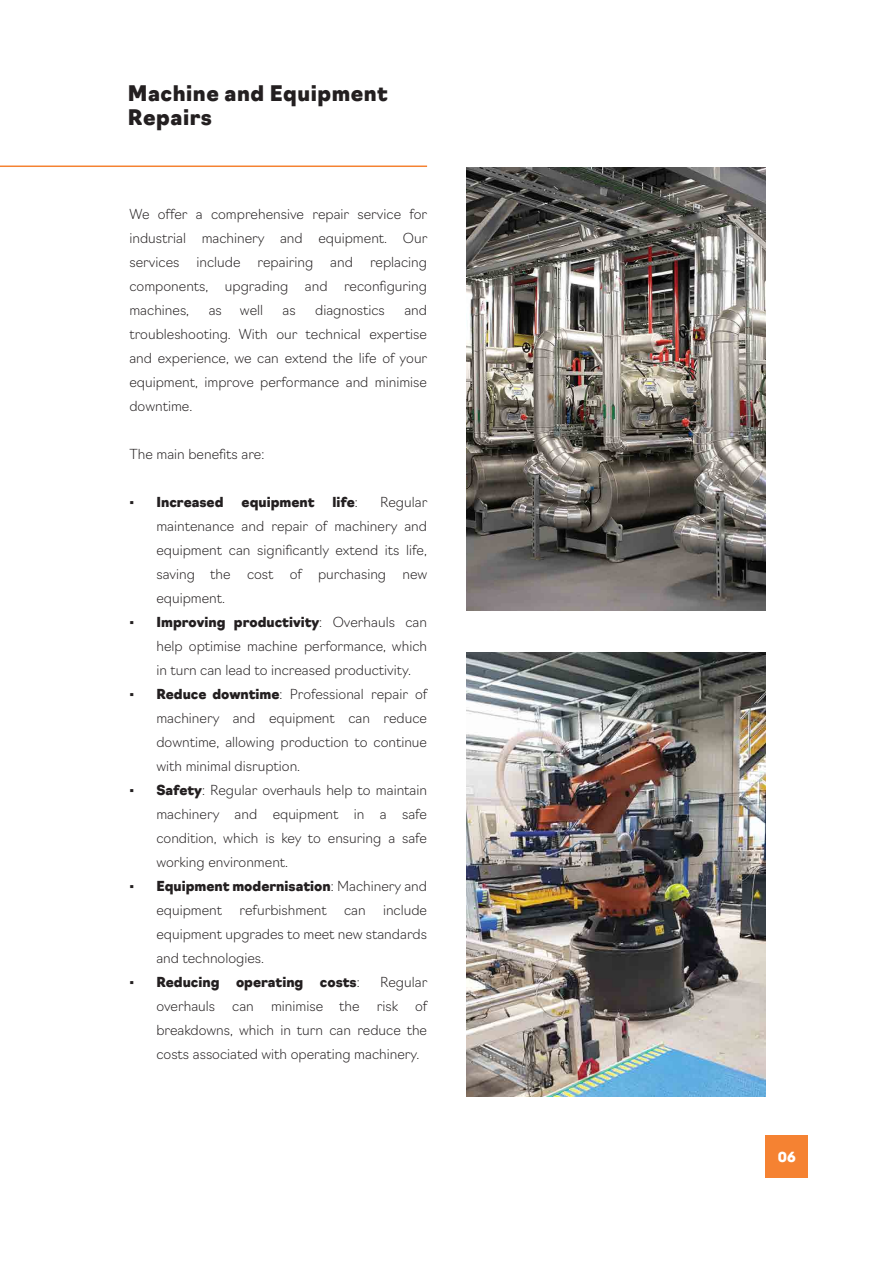
<style>
.page{position:relative;width:893px;height:1263px;background:#fff}
.page>*{position:absolute;margin:0;border:0;box-sizing:border-box;transform-origin:0 0}
.t1{font:900 21px/24px "Navigo";letter-spacing:.025em;color:#231f20}
.t2{font:200 13.5px/24px "Navigo";color:#231f20;text-align:justify}
.t3{font:900 13.5px/24px "Navigo";color:#231f20}
.t4{font:900 13.5px "Navigo";color:#fff}
.s1{font-family:"Times New Roman";font-weight:400}
.s2{font-weight:200}
.s3{font-weight:900}
</style>
<div class="page">
<img style="left:467px;top:167px;width:298px;height:443px">
<img style="left:467px;top:653px;width:298px;height:443px">
<hr style="left:0;top:165px;width:427px;height:2px;background:#f58232">
<div style="left:766px;top:1135px;width:42px;height:43px;background:#f58232"></div>
<h1 class="t1" style="left:128px;top:79px;width:262px">Machine and Equipment<br>Repairs</h1>
<p class="t2" style="left:129px;top:201px;width:299px">We offer a comprehensive repair service for industrial machinery and equipment. Our services</p>
<p class="t2" style="left:129px;top:249px;width:299px;text-indent:241px">replacing components, upgrading and reconfiguring machines,</p>
<p class="t2" style="left:196px;top:249px;width:46px">include</p>
<p class="t2" style="left:258px;top:249px;width:57px">repairing</p>
<p class="t2" style="left:330px;top:249px;width:24px">and</p>
<p class="t2" style="left:129px;top:297px;width:299px;text-indent:275px">and troubleshooting. With our technical expertise and experience, we can extend the life of your equipment, improve performance and minimise downtime.</p>
<p class="t2" style="left:129px;top:441px;width:136px">The main benefits are:</p>
<p class="t3" style="left:129px;top:489px;width:96px"><span class="s1">▪</span> Increased</p>
<p class="t3" style="left:242px;top:489px;width:74px">equipment</p>
<p class="t3" style="left:333px;top:489px;width:27px">life<span class="s2">:</span></p>
<p class="t2" style="left:209px;top:297px;width:15px">as</p>
<p class="t2" style="left:240px;top:297px;width:25px">well</p>
<p class="t2" style="left:283px;top:297px;width:15px">as</p>
<p class="t2" style="left:315px;top:297px;width:71px">diagnostics</p>
<p class="t2" style="left:156px;top:489px;width:272px;text-indent:224px">Regular maintenance and repair of machinery and equipment can significantly extend its life, saving the cost of purchasing new equipment.</p>
<p class="t2" style="left:156px;top:609px;width:272px;text-indent:-27px"><span class="s1">▪</span> <span class="s3">Improving productivity</span>: Overhauls can help optimise machine performance, which in turn can lead to increased productivity.</p>
<p class="t2" style="left:156px;top:681px;width:272px;text-indent:-27px"><span class="s1">▪</span> <span class="s3">Reduce downtime</span>: Professional repair of machinery and equipment can reduce downtime, allowing production to continue with minimal disruption.</p>
<p class="t2" style="left:156px;top:777px;width:272px;text-indent:-27px"><span class="s1">▪</span> <span class="s3">Safety</span>: Regular overhauls help to maintain machinery and equipment in a safe condition, which is key to ensuring a safe working environment.</p>
<p class="t3" style="left:156px;top:873px;width:272px;text-indent:-27px"><span class="s1">▪</span> Equipment modernisation<span class="s2">: Machinery and equipment</span></p>
<p class="t2" style="left:240px;top:897px;width:89px">refurbishment</p>
<p class="t2" style="left:344px;top:897px;width:23px">can</p>
<p class="t2" style="left:156px;top:897px;width:272px;text-indent:227px">include equipment upgrades to meet new standards and technologies.</p>
<p class="t3" style="left:129px;top:969px;width:232px"><span class="s1">▪</span> Reducing operating costs<span class="s2">:</span></p>
<p class="t2" style="left:380px;top:969px;width:49px">Regular</p>
<p class="t2" style="left:156px;top:993px;width:60px">overhauls</p>
<p class="t2" style="left:232px;top:993px;width:23px">can</p>
<p class="t2" style="left:271px;top:993px;width:90px">minimise the</p>
<p class="t2" style="left:377px;top:993px;width:23px">risk</p>
<p class="t2" style="left:156px;top:993px;width:272px;text-indent:259px">of breakdowns, which in turn can reduce the costs associated with operating machinery.</p>
<p class="t4" style="left:778px;top:1146px;width:19px">06</p>
</div>
